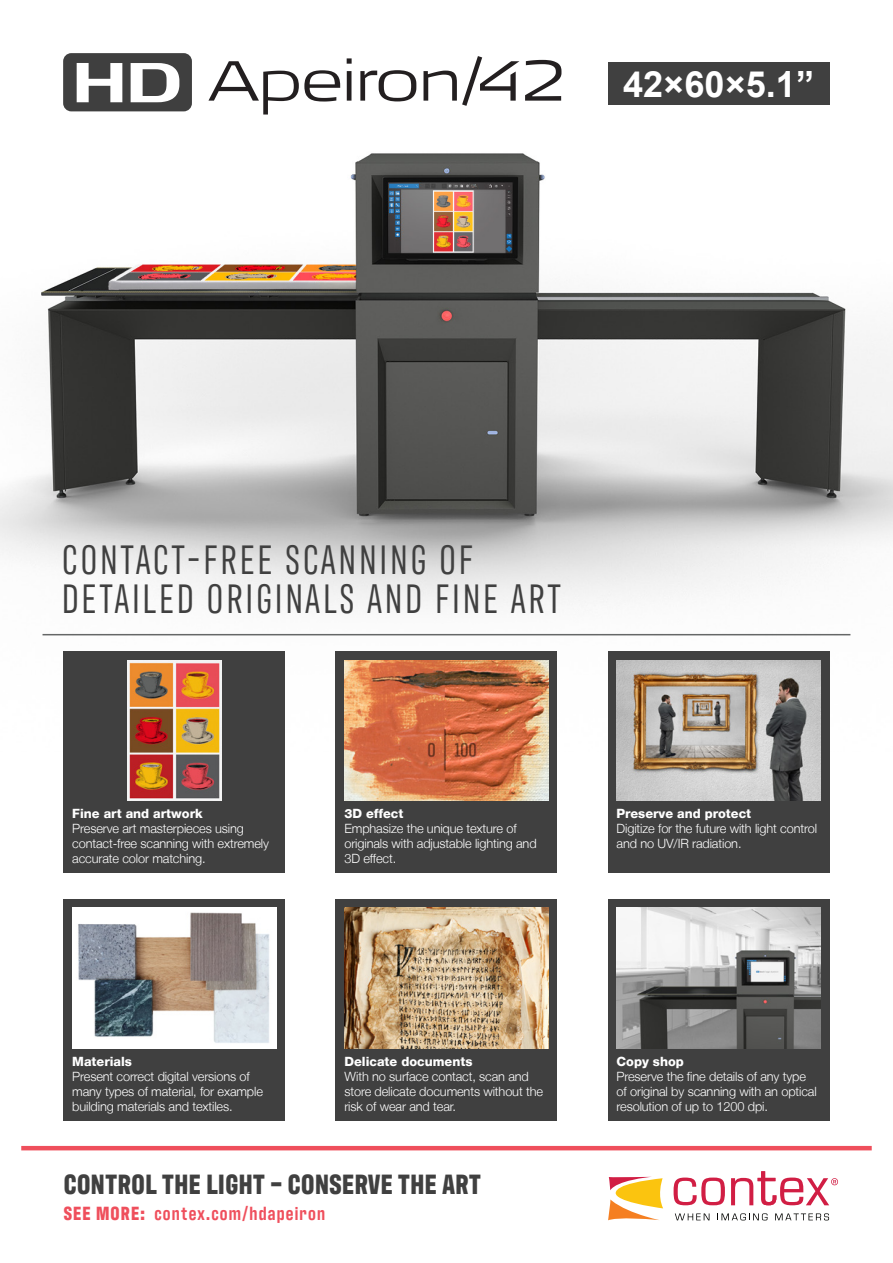
<style>
.page{position:relative;width:893px;height:1263px;background:#fff}
.page>*{position:absolute;margin:0;border:0;box-sizing:border-box;transform-origin:0 0}
.Headline{font:42px "Antarctican Headline";letter-spacing:.08em;color:#404040}
.t1{font:700 36.15px "Arial";color:#fff}
.t2{font:700 28.5px "Antarctican Headline";letter-spacing:.02em;color:#404040}
.t3{font:600 19.5px "Antarctican Headline";letter-spacing:.06em;color:#ef4f5c}
.Features_brød{font:300 12.75px/15px "Helvetica Neue LT";letter-spacing:-.01em;color:#fff}
.Features_headline{font:800 12.75px "Helvetica Neue LT";color:#fff}
.s1{font-weight:700}
</style>
<div class="page">
<img style="left:0;top:58px;width:893px;height:694px">
<svg style="left:674px;top:1177px;width:51px;height:28px"></svg>
<svg style="left:608px;top:1177px;width:55px;height:43px"></svg>
<svg style="left:675px;top:1213px;width:34px;height:7px"></svg>
<svg style="left:717px;top:1213px;width:50px;height:7px"></svg>
<svg style="left:775px;top:1213px;width:54px;height:7px"></svg>
<svg style="left:731px;top:1171px;width:107px;height:34px"></svg>
<hr style="left:21px;top:1146px;width:851px;height:4px;background:#ef4f5c">
<div style="left:608px;top:63px;width:221px;height:42px;background:#404040"></div>
<div style="left:336px;top:652px;width:221px;height:221px;background:#404040"></div>
<div style="left:336px;top:899px;width:221px;height:221px;background:#404040"></div>
<div style="left:608px;top:899px;width:221px;height:221px;background:#404040"></div>
<div style="left:64px;top:652px;width:221px;height:221px;background:#404040"></div>
<div style="left:608px;top:652px;width:221px;height:221px;background:#404040"></div>
<div style="left:64px;top:899px;width:221px;height:221px;background:#404040"></div>
<img style="left:344px;top:908px;width:205px;height:140px">
<img style="left:617px;top:908px;width:204px;height:140px">
<img style="left:128px;top:660px;width:93px;height:140px">
<img style="left:617px;top:660px;width:204px;height:140px">
<img style="left:72px;top:908px;width:204px;height:140px">
<img style="left:344px;top:660px;width:205px;height:140px">
<svg style="left:208px;top:61px;width:132px;height:54px"></svg>
<svg style="left:347px;top:58px;width:5px;height:43px"></svg>
<svg style="left:360px;top:70px;width:56px;height:31px"></svg>
<svg style="left:423px;top:56px;width:96px;height:50px"></svg>
<svg style="left:525px;top:60px;width:36px;height:41px"></svg>
<div style="left:63px;top:53px;width:129px;height:58px;background:#3f3f3f;border-radius:8px"></div>
<svg style="left:77px;top:63px;width:45px;height:39px"></svg>
<svg style="left:131px;top:63px;width:48px;height:39px"></svg>
<hr style="left:43px;top:634px;width:807px;height:1px;background:#656767">
<p class="t1" style="left:623px;top:59px;width:193px">42×60×5.1”</p>
<p class="Headline" style="left:62px;top:532px;width:412px">CONTACT-FREE SCANNING OF</p>
<p class="Headline" style="left:62px;top:571px;width:500px">DETAILED ORIGINALS AND FINE ART</p>
<p class="Features_headline" style="left:72px;top:806px;width:132px">Fine art and artwork</p>
<p class="Features_brød" style="left:72px;top:821px;width:198px">Preserve art masterpieces using contact-free scanning with extremely accurate color matching.</p>
<p class="Features_headline" style="left:344px;top:806px;width:61px">3D effect</p>
<p class="Features_brød" style="left:344px;top:821px;width:194px">Emphasize the unique texture of originals with adjustable lighting and<br>3D effect.</p>
<p class="Features_headline" style="left:617px;top:806px;width:136px">Preserve and protect</p>
<p class="Features_brød" style="left:617px;top:821px;width:202px">Digitize for the future with light control and no UV/IR radiation.</p>
<p class="Features_headline" style="left:72px;top:1054px;width:61px">Materials</p>
<p class="Features_brød" style="left:72px;top:1068px;width:192px">Present correct digital versions of many types of material, for example building materials and textiles.</p>
<p class="Features_headline" style="left:344px;top:1054px;width:129px">Delicate documents</p>
<p class="Features_brød" style="left:344px;top:1068px;width:200px">With no surface contact, scan and store delicate documents without the risk of wear and tear.</p>
<p class="t2" style="left:64px;top:1164px;width:418px">CONTROL THE LIGHT – CONSERVE THE ART</p>
<p class="t3" style="left:64px;top:1200px;width:263px"><span class="s1">SEE MORE:</span> contex.com/hdapeiron</p>
<p class="Features_headline" style="left:617px;top:1054px;width:69px">Copy shop</p>
<p class="Features_brød" style="left:617px;top:1068px;width:202px">Preserve the fine details of any type of original by scanning with an optical resolution of up to 1200 dpi.</p>
</div>
